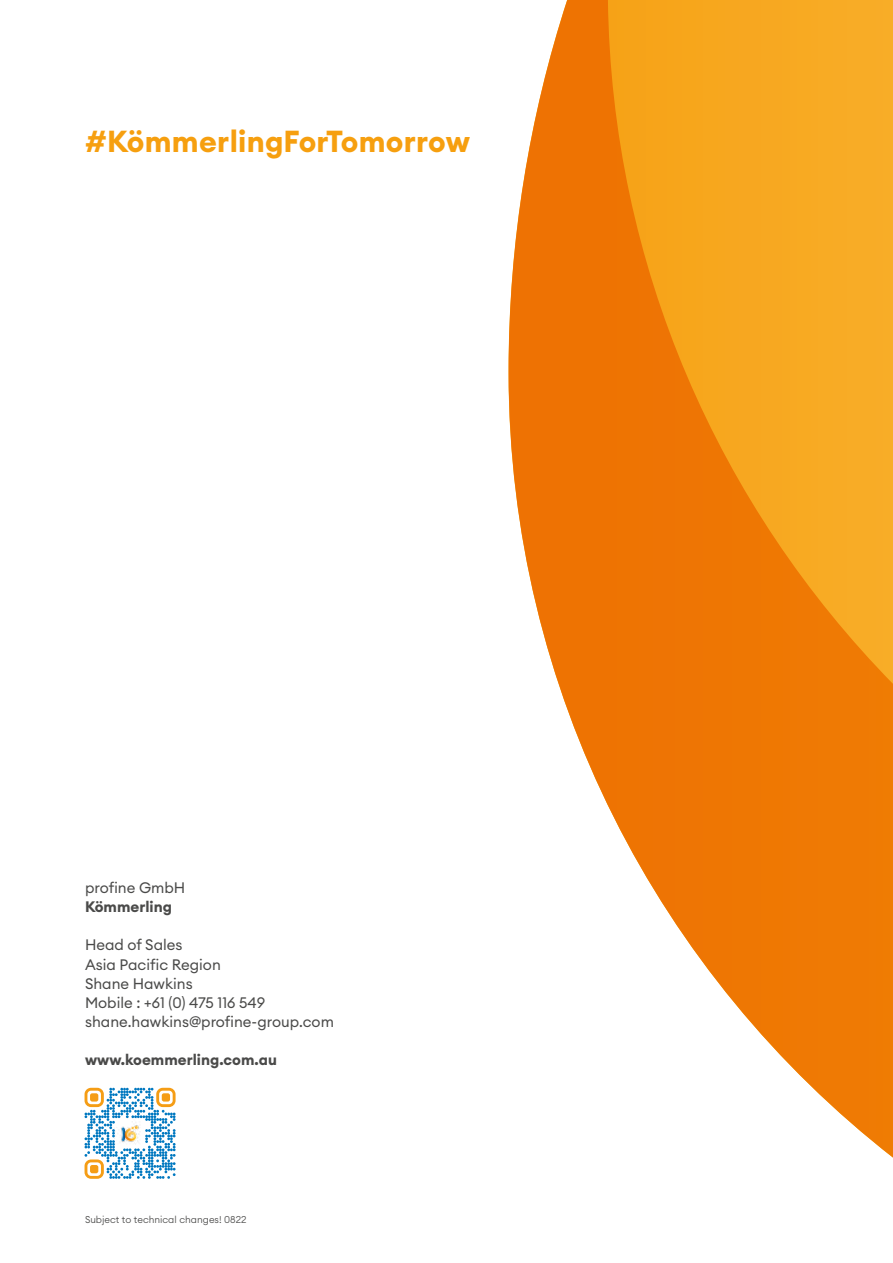
<style>
.page{position:relative;width:893px;height:1263px;background:#fff}
.page>*{position:absolute;margin:0;border:0;box-sizing:border-box;transform-origin:0 0}
.t1{font:700 30px "Euclid Circular A";letter-spacing:.01em;color:#f69f0f}
.t2{font:15px/19.2px "Euclid Circular A";color:#4a4a49}
.t3{font:700 15px "Euclid Circular A";color:#4a4a49}
.t4{font:300 9.75px "Euclid Circular A";color:#4a4a49}
</style>
<div class="page">
<svg style="left:85px;top:1088px;width:91px;height:91px"></svg>
<img style="left:115px;top:1118px;width:30px;height:30px">
<svg style="left:509px;top:0;width:384px;height:1157px"></svg>
<h1 class="t1" style="left:85px;top:122px;width:386px">#KömmerlingForTomorrow</h1>
<p class="t2" style="left:85px;top:878px;width:102px">profine GmbH</p>
<p class="t3" style="left:85px;top:897px;width:88px">Kömmerling</p>
<p class="t2" style="left:85px;top:935px;width:250px">Head of Sales<br>Asia Pacific Region<br>Shane Hawkins<br>Mobile : +61 (0) 475 116 549 shane.hawkins@profine-group.com</p>
<p class="t3" style="left:85px;top:1050px;width:193px">www.koemmerling.com.au</p>
<p class="t4" style="left:85px;top:1213px;width:163px">Subject to technical changes! 0822</p>
</div>
